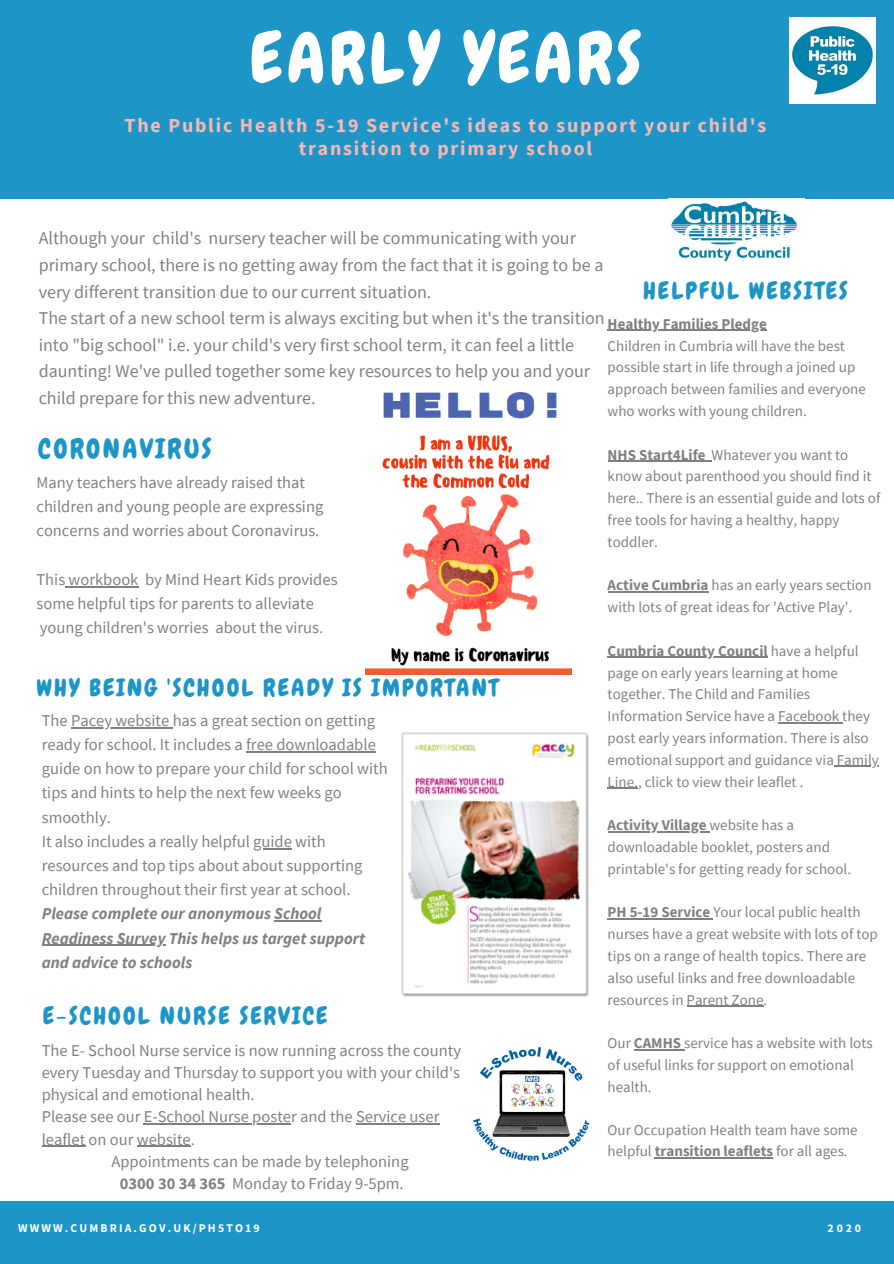
<style>
.page{position:relative;width:894px;height:1264px;background:#fff}
.page>*{position:absolute;margin:0;border:0;box-sizing:border-box;transform-origin:0 0}
.t1{font:69.6px "Chewy";letter-spacing:.06em;color:#fff}
.t2{font:27px "Chewy";letter-spacing:.09em;color:#1d96c7}
.t3{font:24px "Chewy";letter-spacing:.09em;color:#1d96c7}
.t4{font:700 19.8px/23.7px "Source Sans Pro";letter-spacing:.09em;color:#f8b7b2;text-align:center}
.t5{font:18px/26.5px "Source Sans Pro";color:#3b3b3b}
.t6{font:16.5px/24.2px "Source Sans Pro";color:#3b3b3b}
.t7{font:italic 700 16.5px/24.2px "Source Sans Pro";color:#3b3b3b}
.t8{font:15px/21.8px "Source Sans Pro";color:#3b3b3b}
.t9{font:700 15px "Source Sans Pro";color:#3b3b3b}
.t10{font:700 11.85px "Source Sans Pro";letter-spacing:.18em;color:#fff}
.s1{font-weight:700}
</style>
<div class="page">
<div style="left:0;top:0;width:893px;height:198px;background:#1d96c7"></div>
<div style="left:0;top:1201px;width:893px;height:62px;background:#1d96c7"></div>
<img style="left:789px;top:18px;width:86px;height:85px">
<img style="left:671px;top:201px;width:127px;height:61px">
<img style="left:473px;top:1047px;width:117px;height:114px">
<img style="left:365px;top:392px;width:206px;height:282px">
<img style="left:401px;top:732px;width:188px;height:265px">
<hr style="left:607px;top:330px;width:159px;height:1px;background:#3b3b3b">
<hr style="left:607px;top:460px;width:98px;height:2px;background:#3b3b3b">
<svg style="left:705px;top:460px;width:6px;height:2px"></svg>
<hr style="left:607px;top:591px;width:101px;height:1px;background:#3b3b3b">
<hr style="left:607px;top:657px;width:160px;height:1px;background:#3b3b3b">
<hr style="left:777px;top:722px;width:65px;height:1px;background:#3b3b3b">
<hr style="left:833px;top:766px;width:45px;height:1px;background:#3b3b3b">
<hr style="left:607px;top:787px;width:30px;height:1px;background:#3b3b3b">
<hr style="left:607px;top:831px;width:102px;height:1px;background:#3b3b3b">
<hr style="left:607px;top:918px;width:106px;height:1px;background:#3b3b3b">
<hr style="left:686px;top:1005px;width:77px;height:1px;background:#3b3b3b">
<hr style="left:633px;top:1049px;width:51px;height:1px;background:#3b3b3b">
<hr style="left:654px;top:1157px;width:119px;height:1px;background:#3b3b3b">
<hr style="left:144px;top:1123px;width:147px;height:1px;background:#3b3b3b">
<hr style="left:356px;top:1123px;width:83px;height:1px;background:#3b3b3b">
<hr style="left:42px;top:1145px;width:43px;height:1px;background:#3b3b3b">
<hr style="left:137px;top:1145px;width:54px;height:1px;background:#3b3b3b">
<hr style="left:71px;top:727px;width:102px;height:1px;background:#3b3b3b">
<hr style="left:246px;top:751px;width:130px;height:1px;background:#3b3b3b">
<hr style="left:253px;top:848px;width:39px;height:1px;background:#3b3b3b">
<hr style="left:274px;top:920px;width:47px;height:1px;background:#3b3b3b">
<hr style="left:42px;top:944px;width:123px;height:2px;background:#3b3b3b">
<hr style="left:65px;top:586px;width:73px;height:1px;background:#3b3b3b">
<h1 class="t1" style="left:250px;top:14px;width:392px">EARLY YEARS</h1>
<h3 class="t4" style="left:125px;top:113px;width:643px">The Public Health 5-19 Service's ideas to support your child's transition to primary school</h3>
<p class="t5" style="left:39px;top:225px;width:567px">Although your child's nursery teacher will be communicating with your primary school, there is no getting away from the fact that it is going to be a very different transition due to our current situation.<br>The start of a new school term is always exciting but when it's the transition into "big school" i.e. your child's very first school term, it can feel a little daunting! We've pulled together some key resources to help you and your child prepare for this new adventure.</p>
<h3 class="t3" style="left:642px;top:276px;width:206px">HELPFUL WEBSITES</h3>
<p class="t9" style="left:607px;top:314px;width:161px">Healthy Families Pledge</p>
<p class="t8" style="left:607px;top:334px;width:259px">Children in Cumbria will have the best possible start in life through a joined up approach between families and everyone who works with young children.</p>
<p class="t8" style="left:607px;top:443px;width:274px"><span class="s1">NHS Start4Life</span> Whatever you want to know about parenthood you should find it here.. There is an essential guide and lots of free tools for having a healthy, happy toddler.</p>
<p class="t8" style="left:607px;top:574px;width:265px"><span class="s1">Active Cumbria</span> has an early years section with lots of great ideas for 'Active Play'.</p>
<p class="t8" style="left:607px;top:639px;width:272px"><span class="s1">Cumbria County Council</span> have a helpful page on early years learning at home together. The Child and Families Information Service have a Facebook they post early years information. There is also emotional support and guidance via Family Line., click to view their leaflet .</p>
<p class="t8" style="left:607px;top:814px;width:245px"><span class="s1">Activity Village</span> website has a downloadable booklet, posters and printable's for getting ready for school.</p>
<p class="t8" style="left:607px;top:901px;width:272px"><span class="s1">PH 5-19 Service</span> Your local public health nurses have a great website with lots of top tips on a range of health topics. There are also useful links and free downloadable resources in Parent Zone.</p>
<p class="t8" style="left:607px;top:1031px;width:266px">Our <span class="s1">CAMHS</span> service has a website with lots of useful links for support on emotional health.</p>
<p class="t8" style="left:607px;top:1119px;width:251px;line-height:20.7px">Our Occupation Health team have some helpful <span class="s1">transition leaflets</span> for all ages.</p>
<h2 class="t2" style="left:38px;top:431px;width:175px">CORONAVIRUS</h2>
<p class="t6" style="left:36px;top:470px;width:288px">Many teachers have already raised that children and young people are expressing concerns and worries about Coronavirus.</p>
<p class="t6" style="left:36px;top:567px;width:302px">This workbook by Mind Heart Kids provides some helpful tips for parents to alleviate young children's worries about the virus.</p>
<h3 class="t3" style="left:36px;top:672px;width:463px">WHY BEING 'SCHOOL READY IS IMPORTANT</h3>
<p class="t6" style="left:42px;top:708px;width:347px">The Pacey website has a great section on getting ready for school. It includes a free downloadable guide on how to prepare your child for school with tips and hints to help the next few weeks go smoothly.<br>It also includes a really helpful guide with resources and top tips about about supporting children throughout their first year at school.</p>
<p class="t7" style="left:42px;top:901px;width:325px">Please complete our anonymous School<br>Readiness Survey This helps us target support and advice to schools</p>
<h3 class="t3" style="left:43px;top:1000px;width:286px">E-SCHOOL NURSE SERVICE</h3>
<p class="t6" style="left:42px;top:1037px;width:421px">The E- School Nurse service is now running across the county</p>
<p class="t6" style="left:42px;top:1060px;width:420px">every Tuesday and Thursday to support you with your child's</p>
<p class="t6" style="left:42px;top:1082px;width:214px">physical and emotional health.</p>
<p class="t6" style="left:42px;top:1104px;width:399px">Please see our E-School Nurse poster and the Service user</p>
<p class="t6" style="left:42px;top:1126px;width:155px">leaflet on our website.</p>
<p class="t6" style="left:111px;top:1148px;width:298px">Appointments can be made by telephoning</p>
<p class="t6" style="left:120px;top:1171px;width:285px"><span class="s1">0300 30 34 365</span> Monday to Friday 9-5pm.</p>
<p class="t10" style="left:18px;top:1220px;width:243px">WWWW.CUMBRIA.GOV.UK/PH5TO19</p>
<p class="t10" style="left:827px;top:1220px;width:35px">2020</p>
</div>
